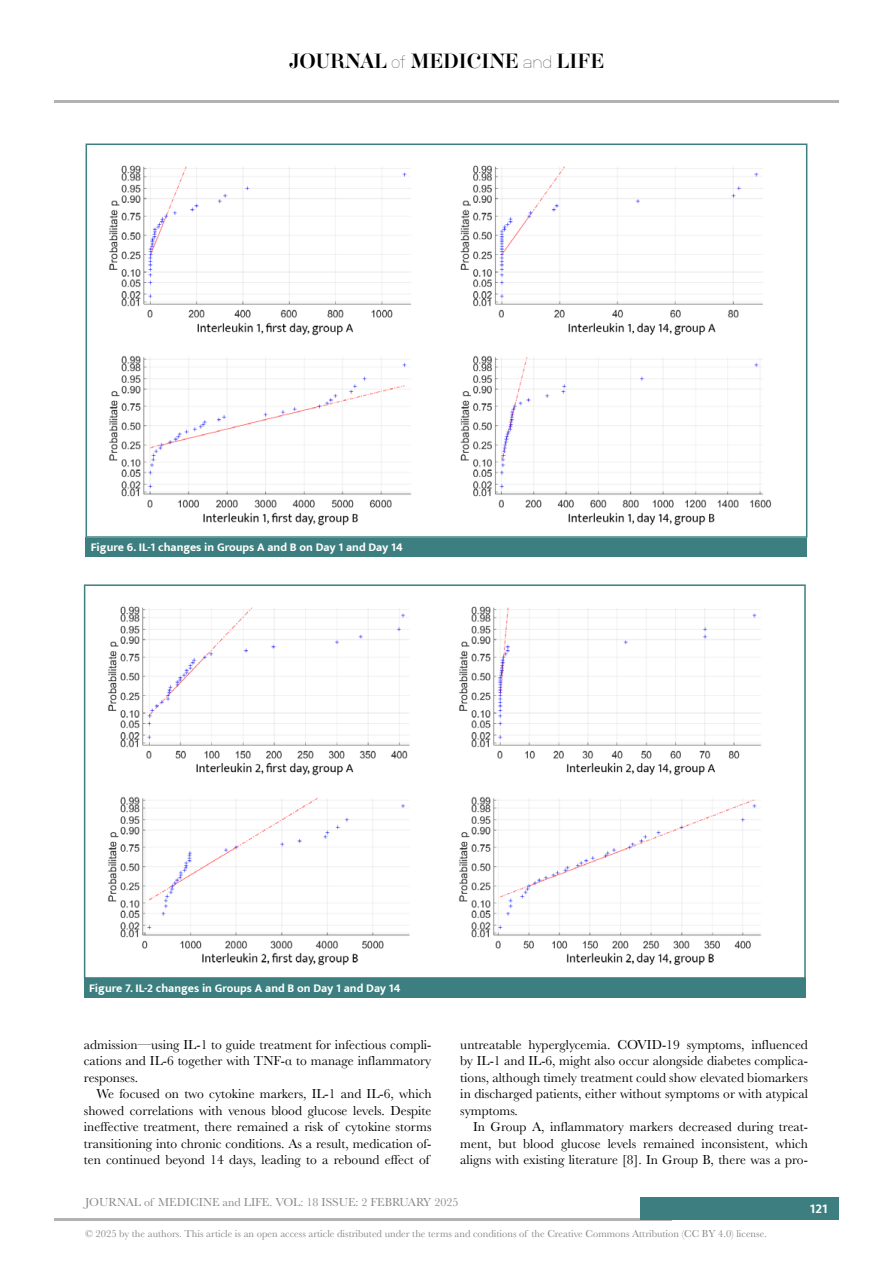
<style>
.page{position:relative;width:893px;height:1263px;background:#fff}
.page>*{position:absolute;margin:0;border:0;box-sizing:border-box;transform-origin:0 0}
.t1{font:18px "Aker Brygge Display";color:#000}
.t2{font:13.5px/16.5px "Baskerville";color:#000;text-align:justify}
.t3{font:700 13.5px "Mukta";color:#fff}
.t4{font:700 12px "Mukta";color:#fff}
.t5{font:12px "Baskerville";color:#878787}
.t6{font:10.5px "Baskerville";color:#878787}
.s1{font-family:"Neubau Grotesk Lei"}
</style>
<div class="page">
<hr style="left:54px;top:100px;width:785px;height:2px;background:#b3b2b2">
<hr style="left:54px;top:1218px;width:618px;height:2px;background:#b3b2b2">
<div style="left:641px;top:1198px;width:198px;height:22px;background:#3d7f80"></div>
<div style="left:86px;top:537px;width:721px;height:20px;background:#3d7f80"></div>
<img style="left:109px;top:165px;width:663px;height:361px">
<div style="left:86px;top:144px;width:721px;height:394px;border:2px solid #3d7f80"></div>
<div style="left:84px;top:978px;width:722px;height:20px;background:#3d7f80"></div>
<img style="left:108px;top:606px;width:653px;height:360px">
<div style="left:84px;top:584px;width:722px;height:395px;border:2px solid #3d7f80"></div>
<h1 class="t1" style="left:289px;top:49px;width:317px">JOURNAL <span class="s1">of</span> MEDICINE <span class="s1">and</span> LIFE</h1>
<p class="t4" style="left:91px;top:540px;width:313px">Figure 6. IL-1 changes in Groups A and B on Day 1 and Day 14</p>
<p class="t4" style="left:89px;top:981px;width:313px">Figure 7. IL-2 changes in Groups A and B on Day 1 and Day 14</p>
<p class="t2" style="left:84px;top:1036px;width:349px">admission—using IL-1 to guide treatment for infectious compli&shy;cations and IL-6 together with TNF-α to manage inflammatory responses.</p>
<p class="t2" style="left:84px;top:1086px;width:349px;text-indent:13px">We focused on two cytokine markers, IL-1 and IL-6, which showed correlations with venous blood glucose levels. Despite ineffective treatment, there remained a risk of cytokine storms transitioning into chronic conditions. As a result, medication of&shy;ten continued beyond 14 days, leading to a rebound effect of</p>
<p class="t2" style="left:460px;top:1036px;width:349px">untreatable hyperglycemia. COVID-19 symptoms, influenced by IL-1 and IL-6, might also occur alongside diabetes complica&shy;tions, although timely treatment could show elevated biomarkers in discharged patients, either without symptoms or with atypical symptoms.</p>
<p class="t2" style="left:460px;top:1119px;width:349px;text-indent:13px">In Group A, inflammatory markers decreased during treat&shy;ment, but blood glucose levels remained inconsistent, which aligns with existing literature [8]. In Group B, there was a pro-</p>
<p class="t5" style="left:85px;top:1195px;width:375px">JOURNAL of MEDICINE and LIFE. VOL: 18 ISSUE: 2 FEBRUARY 2025</p>
<p class="t6" style="left:85px;top:1226px;width:683px">© 2025 by the authors. This article is an open access article distributed under the terms and conditions of the Creative Commons Attribution (CC BY 4.0) license.</p>
<p class="t3" style="left:810px;top:1200px;width:19px">121</p>
</div>
